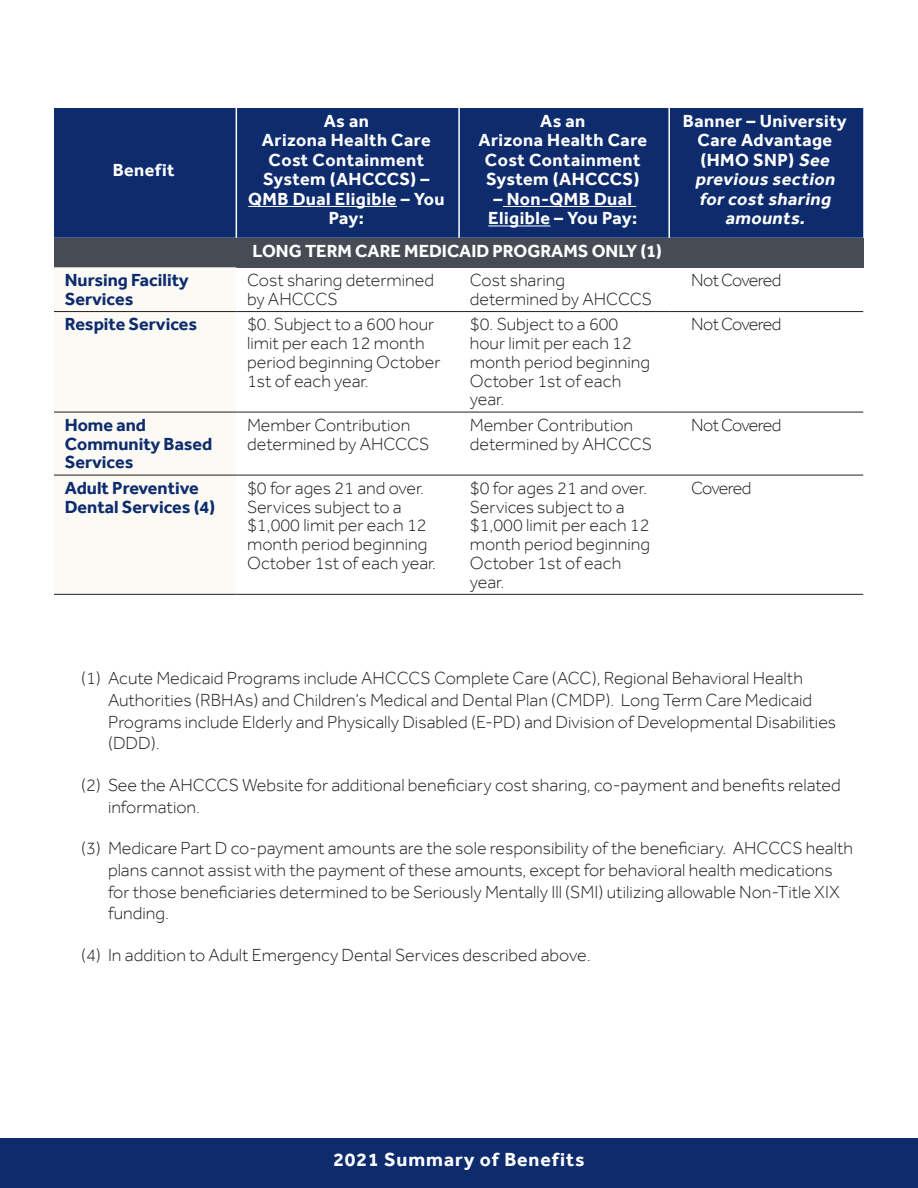
<style>
.page{position:relative;width:918px;height:1188px;background:#fff}
.page>*{position:absolute;margin:0;border:0;box-sizing:border-box;transform-origin:0 0}
.t1{font:700 19.5px "Effra";letter-spacing:.05em;color:#fff}
.t2{font:300 18px/18.8px "Effra";color:#231f20}
.t3{font:700 18px/19.5px "Effra";letter-spacing:.025em;color:#fff;text-align:center}
.t4{font:700 18px/18.8px "Effra";color:#0d2b6d}
.t5{font:italic 700 18px/19.5px "Effra";color:#fff;text-align:center}
.t6{font:700 18px "Effra";color:#fff}
.t7{font:300 18px "Effra";letter-spacing:-.045em;color:#231f20}
.t8{font:300 18px "Effra";letter-spacing:-.055em;color:#231f20}
.s1{font-style:normal}
.s2{color:#0b2d6d}
</style>
<div class="page">
<div style="left:0;top:1139px;width:918px;height:49px;background:#0d2b6d"></div>
<div style="left:54px;top:108px;width:809px;height:130px;background:#0d2b6d"></div>
<div style="left:54px;top:238px;width:809px;height:29px;background:#464b54"></div>
<div style="left:54px;top:267px;width:182px;height:327px;background:#fbfaf5"></div>
<hr style="left:54px;top:311px;width:182px;height:1px;background:#231f20">
<hr style="left:236px;top:311px;width:223px;height:1px;background:#231f20">
<hr style="left:459px;top:311px;width:210px;height:1px;background:#231f20">
<hr style="left:669px;top:311px;width:194px;height:1px;background:#231f20">
<hr style="left:54px;top:412px;width:182px;height:1px;background:#231f20">
<hr style="left:236px;top:412px;width:223px;height:1px;background:#231f20">
<hr style="left:459px;top:412px;width:210px;height:1px;background:#231f20">
<hr style="left:669px;top:412px;width:194px;height:1px;background:#231f20">
<hr style="left:54px;top:475px;width:182px;height:1px;background:#231f20">
<hr style="left:236px;top:475px;width:223px;height:1px;background:#231f20">
<hr style="left:459px;top:475px;width:210px;height:1px;background:#231f20">
<hr style="left:669px;top:475px;width:194px;height:1px;background:#231f20">
<hr style="left:54px;top:594px;width:182px;height:1px;background:#231f20">
<hr style="left:236px;top:594px;width:223px;height:1px;background:#231f20">
<hr style="left:459px;top:594px;width:210px;height:1px;background:#231f20">
<hr style="left:669px;top:594px;width:194px;height:1px;background:#231f20">
<hr style="left:236px;top:108px;width:1px;height:130px;background:#fff">
<hr style="left:458px;top:108px;width:2px;height:130px;background:#fff">
<hr style="left:668px;top:108px;width:2px;height:130px;background:#fff">
<hr style="left:248px;top:206px;width:149px;height:1px;background:#fff">
<hr style="left:503px;top:206px;width:133px;height:1px;background:#fff">
<hr style="left:488px;top:226px;width:62px;height:1px;background:#fff">
<p class="t3" style="left:113px;top:160px;width:63px">Benefit</p>
<p class="t3" style="left:248px;top:111px;width:198px">As an<br>Arizona Health Care<br>Cost Containment<br>System (AHCCCS) –<br>QMB Dual Eligible – You<br>Pay:</p>
<p class="t3" style="left:478px;top:111px;width:170px">As an<br>Arizona Health Care<br>Cost Containment<br>System (AHCCCS)</p>
<p class="t3" style="left:488px;top:189px;width:151px;text-align:left">– Non-QMB Dual<br>Eligible – You Pay:</p>
<h3 class="t6" style="left:253px;top:240px;width:411px">LONG TERM CARE MEDICAID PROGRAMS ONLY (1)</h3>
<p class="t5" style="left:683px;top:111px;width:165px"><span class="s1">Banner – University<br>Care Advantage (HMO SNP)</span> See previoussection forcostsharing amounts.</p>
<h4 class="t4" style="left:65px;top:270px;width:125px">Nursing Facility<br>Services</h4>
<p class="t2" style="left:247px;top:270px;width:188px">Cost sharing determined by AHCCCS</p>
<p class="t2" style="left:470px;top:270px;width:184px">Cost sharing determined by AHCCCS</p>
<p class="t7" style="left:691px;top:269px;width:92px">Not Covered</p>
<h4 class="t4" style="left:65px;top:315px;width:134px">Respite Services</h4>
<p class="t2" style="left:247px;top:315px;width:195px">$0. Subject to a 600 hour limit per each 12 month period beginning October<br>1st of each year.</p>
<p class="t2" style="left:470px;top:315px;width:182px">$0. Subject to a 600 hour limit per each 12 month period beginning<br>October 1st of each year.</p>
<p class="t7" style="left:691px;top:314px;width:92px">Not Covered</p>
<h4 class="t4" style="left:65px;top:415px;width:149px">Home and<br>Community Based<br>Services</h4>
<p class="t2" style="left:247px;top:415px;width:184px">Member Contribution determined by AHCCCS</p>
<p class="t2" style="left:470px;top:415px;width:184px">Member Contribution determined by AHCCCS</p>
<p class="t7" style="left:691px;top:414px;width:92px">Not Covered</p>
<h4 class="t4" style="left:65px;top:478px;width:152px">Adult Preventive<br>Dental Servic<span class="s2">es (4)</span></h4>
<p class="t2" style="left:247px;top:478px;width:191px">$0 for ages 21 and over.<br>Services subject to a $1,000 limit per each 12 month period beginning<br>October 1st of each year.</p>
<p class="t2" style="left:470px;top:478px;width:182px">$0 for ages 21 and over.<br>Services subject to a $1,000 limit per each 12 month period beginning<br>October 1st of each year.</p>
<p class="t8" style="left:691px;top:477px;width:62px">Covered</p>
<p class="t2" style="left:108px;top:667px;width:730px;line-height:21.6px;text-indent:-27px">(1) Acute Medicaid Programs include AHCCCS Complete Care (ACC), Regional Behavioral Health Authorities (RBHAs) and Children’s Medical and Dental Plan (CMDP). Long Term Care Medicaid Programs include Elderly and Physically Disabled (E-PD) and Division of Developmental Disabilities (DDD).</p>
<p class="t2" style="left:108px;top:774px;width:734px;line-height:21.6px;text-indent:-27px">(2) See the AHCCCS Website for additional beneficiary cost sharing, co-payment and benefits related information.</p>
<p class="t2" style="left:108px;top:837px;width:747px;line-height:21.6px;text-indent:-27px">(3) Medicare Part D co-payment amounts are the sole responsibility of the beneficiary. AHCCCS health plans cannot assist with the payment of these amounts, except for behavioral health medications for those beneficiaries determined to be Seriously Mentally Ill (SMI) utilizing allowable Non-Title XIX funding.</p>
<p class="t2" style="left:81px;top:946px;width:511px">(4) In addition to Adult Emergency Dental Services described above.</p>
<p class="t1" style="left:333px;top:1148px;width:253px">2021 Summary of Benefits</p>
</div>
